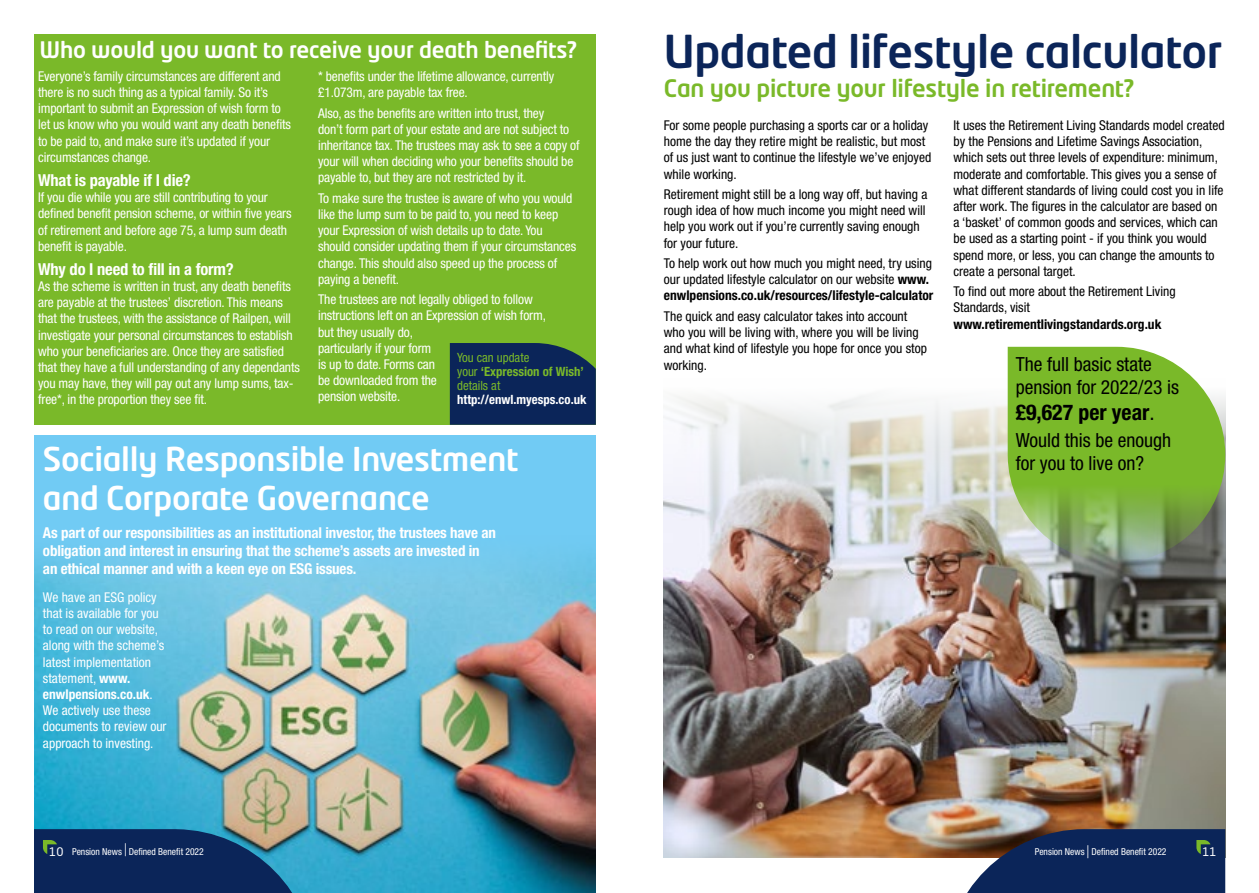
<style>
.page{position:relative;width:1259px;height:893px;background:#fff}
.page>*{position:absolute;margin:0;border:0;box-sizing:border-box;transform-origin:0 0}
.Body{font:500 44.85px "Neo Tech Pro";letter-spacing:-.01em;color:#0b2559}
.Body-2{font:500 32.55px/39px "Neo Tech Pro";letter-spacing:-.01em;color:#fff}
.Body-3{font:500 23.85px "Neo Tech Pro";letter-spacing:-.01em;color:#7ab929}
.Body-4{font:500 22.5px "Neo Tech Pro";letter-spacing:-.01em;color:#fff}
.Body-5{font:700 condensed 21.75px "Helvetica Neue LT Std";color:#000}
.Body-6{font:condensed 19.5px/23.4px "Helvetica Neue LT Std";color:#000}
.Body-7{font:700 condensed 16.5px "Helvetica Neue LT Std";letter-spacing:-.01em;color:#fff}
.Body-8{font:700 condensed 15px/18px "Helvetica Neue LT Std";letter-spacing:-.01em;color:#fff}
.Body-9{font:condensed 13.5px/16.2px "Helvetica Neue LT Std";letter-spacing:-.01em;color:#fff}
.Body-10{font:condensed 13.5px/16.2px "Helvetica Neue LT Std";color:#000}
.Body-11{font:condensed 12.75px/14.2px "Helvetica Neue LT Std";color:#7ab929}
.t1{font:12.75px "Courier";color:#fff}
.t2{font:11.7px "Neo Tech Pro";color:#fff}
.t3{font:condensed 9.6px "Helvetica Neue LT Std";color:#fff}
.s1{font-weight:700}
.s2{font-weight:700;color:#fff}
.s3{font-weight:400}
.s4{font-family:"Neo Tech Pro";font-stretch:normal;font-size:11.7px}
</style>
<div class="page">
<div style="left:34px;top:34px;width:562px;height:391px;background:#7ab929"></div>
<div style="left:450px;top:343px;width:146px;height:82px;background:#0b2559"></div>
<div style="left:34px;top:436px;width:562px;height:457px;background:#71cbf4"></div>
<img style="left:34px;top:557px;width:561px;height:336px">
<img style="left:664px;top:396px;width:561px;height:461px">
<svg style="left:1007px;top:347px;width:218px;height:216px;fill:#7ab929"></svg>
<svg style="left:944px;top:829px;width:281px;height:64px"></svg>
<svg style="left:34px;top:829px;width:281px;height:64px"></svg>
<p class="Body-4" style="left:39px;top:35px;width:539px">Who would you want to receive your death benefits?</p>
<p class="Body-9" style="left:38px;top:68px;width:254px">Everyone’s family circumstances are different and there is no such thing as a typical family. So it’s important to submit an Expression of wish form to let us know who you would want any death benefits to be paid to, and make sure it’s updated if your circumstances change.</p>
<p class="Body-7" style="left:38px;top:170px;width:154px">What is payable if I die?</p>
<p class="Body-9" style="left:38px;top:189px;width:255px">If you die while you are still contributing to your defined benefit pension scheme, or within five years of retirement and before age 75, a lump sum death benefit is payable.</p>
<p class="Body-7" style="left:38px;top:259px;width:197px">Why do I need to fill in a form?</p>
<p class="Body-9" style="left:38px;top:278px;width:263px">As the scheme is written in trust, any death benefits are payable at the trustees’ discretion. This means that the trustees, with the assistance of Railpen, will investigate your personal circumstances to establish who your beneficiaries are. Once they are satisfied that they have a full understanding of any dependants you may have, they will pay out any lump sums, tax&shy;free*, in the proportion they see fit.</p>
<p class="Body-9" style="left:318px;top:68px;width:237px">* benefits under the lifetime allowance, currently £1.073m, are payable tax free.</p>
<p class="Body-9" style="left:318px;top:105px;width:263px">Also, as the benefits are written into trust, they<br>don’t form part of your estate and are not subject to inheritance tax. The trustees may ask to see a copy of your will when deciding who your benefits should be payable to, but they are not restricted by it.</p>
<p class="Body-9" style="left:318px;top:190px;width:259px">To make sure the trustee is aware of who you would like the lump sum to be paid to, you need to keep your Expression of wish details up to date. You should consider updating them if your circumstances change. This should also speed up the process of paying a benefit.</p>
<p class="Body-9" style="left:318px;top:291px;width:229px">The trustees are not legally obliged to follow instructions left on an Expression of wish form, but they usually do,<br>particularly if your form<br>is up to date. Forms can<br>be downloaded from the<br>pension website.</p>
<p class="Body-11" style="left:457px;top:350px;width:131px">You can update<br>your <span class="s1">‘Expression of Wish’ </span>details at <span class="s2">http://enwl.myesps.co.uk</span></p>
<p class="Body-2" style="left:43px;top:439px;width:477px">Socially Responsible Investment and Corporate Governance</p>
<p class="Body-8" style="left:43px;top:523px;width:454px">As part of our responsibilities as an institutional investor, the trustees have an obligation and interest in ensuring that the scheme’s assets are invested in an ethical manner and with a keen eye on ESG issues.</p>
<p class="Body-9" style="left:43px;top:589px;width:125px">We have an ESG policy that is available for you to read on our website, along with the scheme’s latest implementation statement, <span class="s1">www. enwlpensions.co.uk</span>.<br>We actively use these documents to review our approach to investing.</p>
<p class="Body" style="left:664px;top:23px;width:560px">Updated lifestyle calculator</p>
<p class="Body-3" style="left:664px;top:73px;width:472px">Can you picture your lifestyle in retirement?</p>
<p class="Body-10" style="left:664px;top:117px;width:269px">For some people purchasing a sports car or a holiday home the day they retire might be realistic, but most of us just want to continue the lifestyle we’ve enjoyed while working.</p>
<p class="Body-10" style="left:664px;top:186px;width:265px">Retirement might still be a long way off, but having a rough idea of how much income you might need will help you work out if you’re currently saving enough for your future.</p>
<p class="Body-10" style="left:664px;top:255px;width:271px">To help work out how much you might need, try using our updated lifestyle calculator on our website <span class="s1">www. enwlpensions.co.uk/resources/lifestyle-calculator</span></p>
<p class="Body-10" style="left:664px;top:308px;width:265px">The quick and easy calculator takes into account who you will be living with, where you will be living and what kind of lifestyle you hope for once you stop working.</p>
<p class="Body-10" style="left:953px;top:117px;width:272px">It uses the Retirement Living Standards model created by the Pensions and Lifetime Savings Association, which sets out three levels of expenditure: minimum, moderate and comfortable. This gives you a sense of what different standards of living could cost you in life after work. The figures in the calculator are based on a ‘basket’ of common goods and services, which can be used as a starting point - if you think you would spend more, or less, you can change the amounts to create a personal target.</p>
<p class="Body-10" style="left:953px;top:283px;width:224px">To find out more about the Retirement Living<br>Standards, visit <span class="s1">www.retirementlivingstandards.org.uk</span></p>
<p class="Body-6" style="left:1015px;top:352px;width:165px">The full basic state pension for 2022/23 is</p>
<p class="Body-5" style="left:1015px;top:399px;width:140px">£9,627 per year<span class="s3">.</span></p>
<p class="Body-6" style="left:1015px;top:428px;width:157px">Would this be enough for you to live on?</p>
<p class="t1" style="left:122px;top:839px;width:9px">|</p>
<p class="t3" style="left:1035px;top:846px;width:133px">Pension News Defined Benefit 2022</p>
<p class="t1" style="left:1084px;top:841px;width:9px">|</p>
<p class="t2" style="left:1202px;top:844px;width:16px">11</p>
<p class="t3" style="left:49px;top:846px;width:156px"><span class="s4">10</span> Pension News Defined Benefit 2022</p>
</div>
